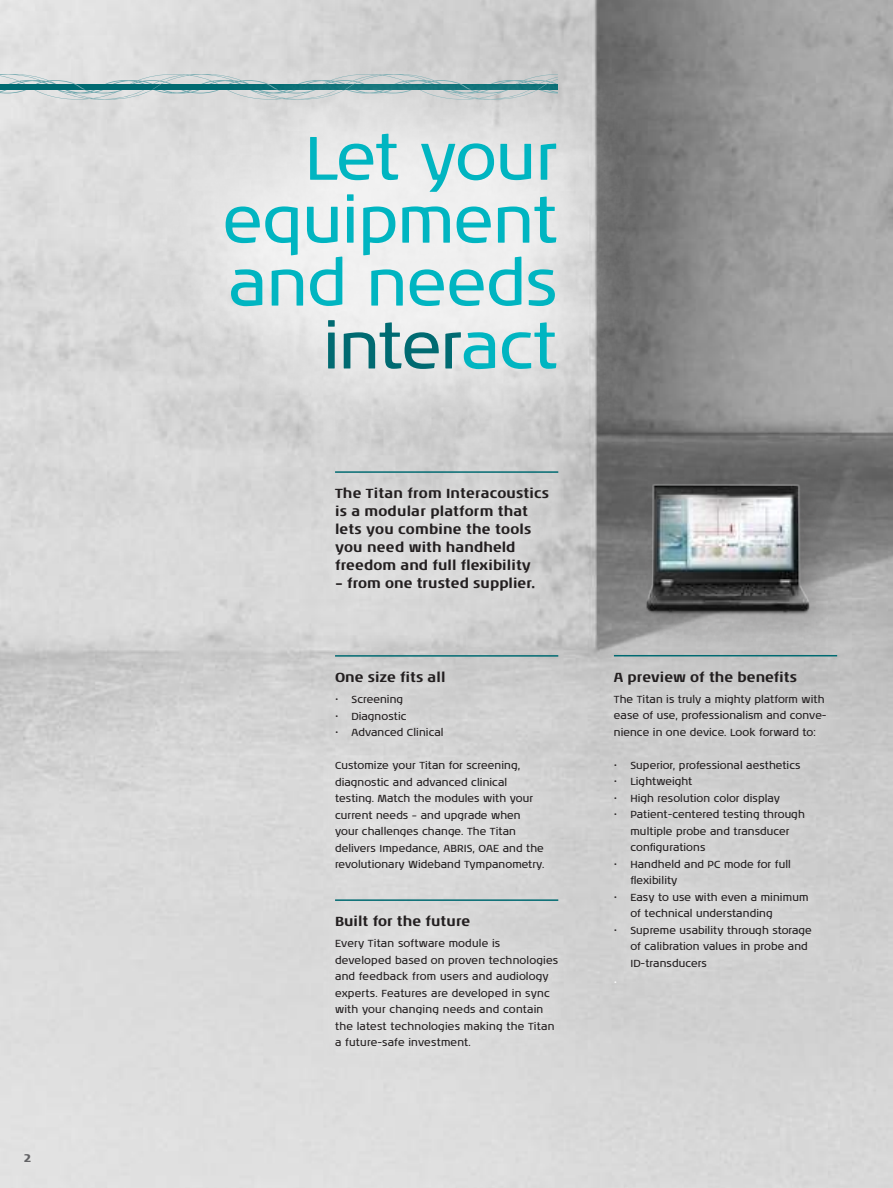
<style>
.page{position:relative;width:893px;height:1188px;background:#fff}
.page>*{position:absolute;margin:0;border:0;box-sizing:border-box;transform-origin:0 0}
.t1{font:62.85px/62.8px "Noa LT Std";letter-spacing:-.005em;color:#00b5c1;text-align:right}
.t2{font:700 13.5px/18px "Noa LT Std";letter-spacing:.005em;color:#231f20}
.t3{font:700 13.5px "Noa LT Std";color:#636366}
.t4{font:10.5px/16.5px "Noa LT Std";letter-spacing:.01em;color:#231f20}
.t5{font:10.5px "Noa LT Std";color:#fff}
.s1{color:#006a71}
</style>
<div class="page">
<img style="left:0;top:0;width:893px;height:1188px">
<div style="left:312px;top:465px;width:269px;height:605px;background:#fff;opacity:.28"></div>
<hr style="left:335px;top:655px;width:223px;height:2px;background:#006a71">
<hr style="left:335px;top:899px;width:223px;height:2px;background:#006a71">
<div style="left:591px;top:631px;width:268px;height:375px;background:#fff;opacity:.28"></div>
<hr style="left:614px;top:655px;width:223px;height:1px;background:#006a71">
<svg style="left:0;top:74px;width:136px;height:26px;background:#a1c0c2"></svg>
<div style="left:136px;top:44px;width:510px;height:416px;background:#fff;opacity:.71"></div>
<div style="left:631px;top:464px;width:218px;height:186px;background:#231f20;opacity:.2"></div>
<img style="left:610px;top:452px;width:231px;height:174px">
<p class="t3" style="left:24px;top:1148px;width:9px">2</p>
<h1 class="t1" style="left:223px;top:129px;width:337px">Let your equipment and needs <span class="s1">inter</span>act</h1>
<p class="t2" style="left:335px;top:485px;width:216px">The Titan from Interacoustics is a modular platform that lets you combine the tools you need with handheld freedom and full flexibility</p>
<p class="t2" style="left:335px;top:575px;width:202px">– from one trusted supplier.</p>
<p class="t2" style="left:335px;top:669px;width:112px">One size fits all</p>
<p class="t4" style="left:335px;top:692px;width:70px">• Screening</p>
<p class="t4" style="left:335px;top:708px;width:73px">• Diagnostic</p>
<p class="t4" style="left:335px;top:725px;width:110px">• Advanced Clinical</p>
<p class="t4" style="left:335px;top:758px;width:211px">Customize your Titan for screening, diagnostic and advanced clinical testing. Match the modules with your current needs – and upgrade when your challenges change. The Titan delivers Impedance, ABRIS, OAE and the revolutionary Wideband Tympanometry.</p>
<p class="t2" style="left:335px;top:913px;width:137px">Built for the future</p>
<p class="t4" style="left:335px;top:936px;width:225px">Every Titan software module is developed based on proven technologies and feedback from users and audiology experts. Features are developed in sync with your changing needs and contain the latest technologies making the Titan a future-safe investment.</p>
<p class="t2" style="left:614px;top:669px;width:185px">A preview of the benefits</p>
<p class="t4" style="left:614px;top:691px;width:214px">The Titan is truly a mighty platform with ease of use, professionalism and conve&shy;nience in one device. Look forward to:</p>
<p class="t4" style="left:614px;top:757px;width:188px">• Superior, professional aesthetics</p>
<p class="t4" style="left:614px;top:774px;width:80px">• Lightweight</p>
<p class="t4" style="left:614px;top:790px;width:167px">• High resolution color display</p>
<p class="t4" style="left:630px;top:807px;width:176px;text-indent:-17px">• Patient-centered testing through multiple probe and transducer configurations</p>
<p class="t4" style="left:630px;top:856px;width:162px;text-indent:-17px">• Handheld and PC mode for full flexibility</p>
<p class="t4" style="left:630px;top:889px;width:180px;text-indent:-17px">• Easy to use with even a minimum of technical understanding</p>
<p class="t4" style="left:630px;top:922px;width:183px;text-indent:-17px">• Supreme usability through storage of calibration values in probe and<br>ID-transducers</p>
<p class="t5" style="left:614px;top:976px;width:5px">•</p>
</div>
